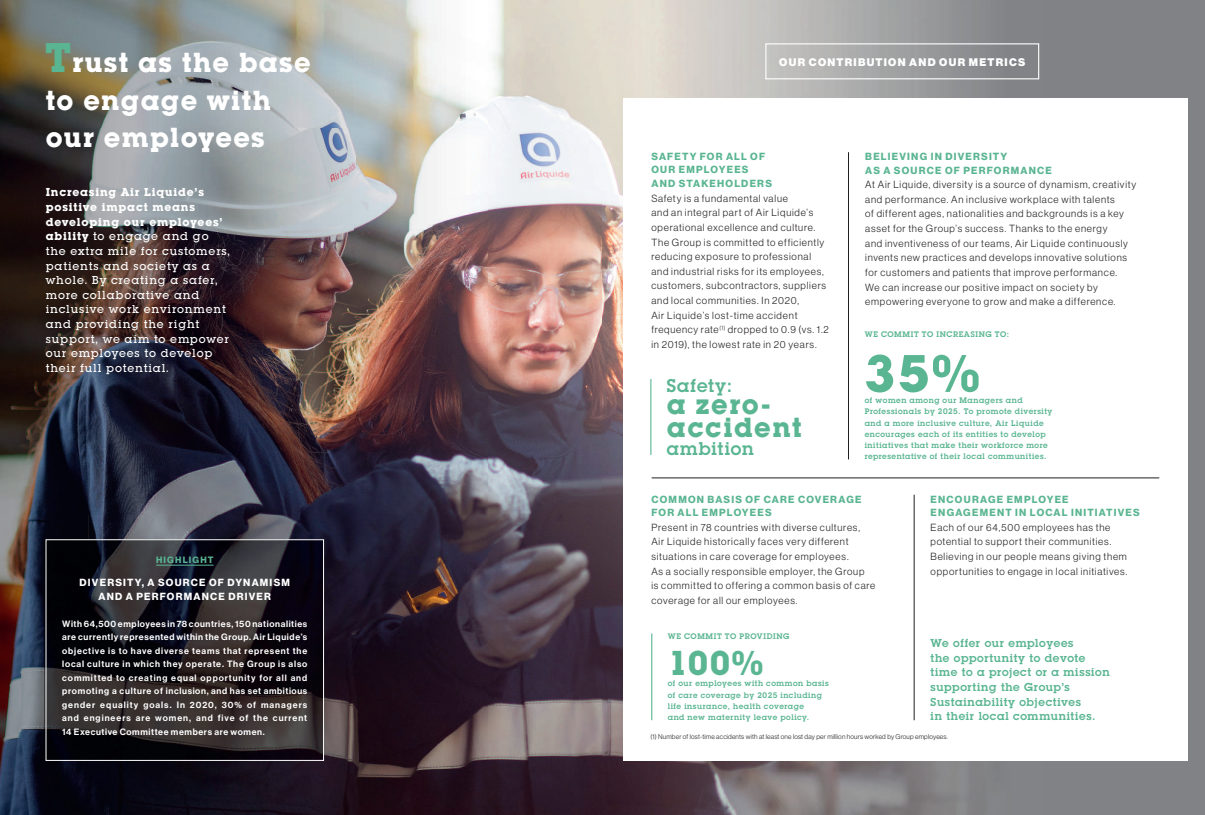
<style>
.page{position:relative;width:1205px;height:815px;background:#fff}
.page>*{position:absolute;margin:0;border:0;box-sizing:border-box;transform-origin:0 0}
.t1{font:700 51.62px "Lubalin Graph Std";color:#5ab592}
.t2{font:700 33.75px "Lubalin Graph Std";color:#5ab592}
.t3{font:700 27px/22.5px "Lubalin Graph Std";letter-spacing:.06em;color:#5ab592}
.t4{font:700 26.88px/37.4px "Lubalin Graph Std";letter-spacing:.05em;color:#fff}
.t5{font:600 18px "Lubalin Graph Std";letter-spacing:.055em;color:#5ab592}
.t6{font:500 11.25px/14.6px "Lubalin Graph Std";letter-spacing:.075em;color:#fff}
.t7{font:600 11.25px/14.6px "Lubalin Graph Std";letter-spacing:.06em;color:#5ab592}
.t8{font:10.75px "N Haas Grotesk DS Pro 95 Blk";letter-spacing:.12em;color:#fff}
.t9{font:10.12px/14.6px "N Haas Grotesk DS Pro 45 Lt";letter-spacing:.08em;color:#231f20}
.t10{font:10.12px/13.5px "N Haas Grotesk DS Pro 75 Bd";letter-spacing:.12em;color:#5ab592}
.t11{font:10.12px/13.5px "N Haas Grotesk DS Pro 75 Bd";letter-spacing:.125em;color:#fff;text-align:center}
.t12{font:9px/13.5px "N Haas Grotesk DS Pro 65 Md";letter-spacing:.07em;color:#fff;text-align:justify}
.t13{font:9px "N Haas Grotesk DS Pro 75 Bd";letter-spacing:.135em;color:#5ab592}
.t14{font:600 7.88px/11.2px "Lubalin Graph Std";letter-spacing:.07em;color:#5ab592}
.t15{font:6.75px "N Haas Grotesk DS Pro 45 Lt";letter-spacing:.03em;color:#231f20}
.s1{font-size:40.5px;color:#5ab592}
.s2{font-weight:700}
</style>
<div class="page">
<img style="left:488px;top:0;width:114px;height:815px">
<img style="left:0;top:0;width:488px;height:515px">
<img style="left:0;top:515px;width:88px;height:300px">
<img style="left:88px;top:515px;width:400px;height:42px">
<img style="left:324px;top:557px;width:164px;height:129px">
<img style="left:311px;top:686px;width:177px;height:129px">
<img style="left:88px;top:761px;width:223px;height:54px">
<img style="left:45px;top:539px;width:277px;height:221px">
<hr style="left:156px;top:565px;width:58px;height:1px;background:#5ab592">
<div style="left:46px;top:539px;width:278px;height:222px;border:1px solid #fff"></div>
<svg style="left:602px;top:0;width:603px;height:815px;background:#938e90"></svg>
<div style="left:623px;top:98px;width:564px;height:662px;background:#fff"></div>
<div style="left:765px;top:43px;width:274px;height:36px;border:1px solid #fff"></div>
<hr style="left:651px;top:478px;width:508px;height:1px;background:#231f20">
<hr style="left:848px;top:152px;width:1px;height:307px;background:#231f20">
<hr style="left:914px;top:495px;width:1px;height:225px;background:#231f20">
<hr style="left:650px;top:379px;width:1px;height:76px;background:#5ab592">
<hr style="left:651px;top:633px;width:1px;height:87px;background:#5ab592">
<h3 class="t4" style="left:46px;top:44px;width:266px"><span class="s1">T</span>rust as the base to engage with our employees</h3>
<p class="t6" style="left:46px;top:185px;width:186px"><span class="s2">Increasing Air Liquide’s positive impact means developing our employees’ ability</span> to engage and go the extra mile for customers, patients and society as a whole. By creating a safer, more collaborative and inclusive work environment and providing the right support, we aim to empower our employees to develop their full potential.</p>
<p class="t13" style="left:156px;top:554px;width:59px">HIGHLIGHT</p>
<p class="t11" style="left:80px;top:576px;width:212px">DIVERSITY, A SOURCE OF DYNAMISM<br>AND A PERFORMANCE DRIVER</p>
<p class="t12" style="left:62px;top:617px;width:247px">With 64,500 employees in 78 countries, 150 nationalities are currently represented within the Group. Air Liquide’s objective is to have diverse teams that represent the local culture in which they operate. The Group is also committed to creating equal opportunity for all and promoting a culture of inclusion, and has set ambitious gender equality goals. In 2020, 30% of managers and engineers are women, and five of the current 14 Executive Committee members are women.</p>
<p class="t8" style="left:779px;top:55px;width:247px">OUR CONTRIBUTION AND OUR METRICS</p>
<p class="t10" style="left:651px;top:150px;width:122px">SAFETY FOR ALL OF<br>OUR EMPLOYEES<br>AND STAKEHOLDERS</p>
<p class="t9" style="left:651px;top:191px;width:179px">Safety is a fundamental value<br>and an integral part of Air Liquide’s operational excellence and culture.<br>The Group is committed to efficiently reducing exposure to professional and industrial risks for its employees, customers, subcontractors, suppliers and local communities. In 2020,<br>Air Liquide’s lost-time accident frequency rate<sup>(1)</sup> dropped to 0.9 (vs. 1.2 in 2019), the lowest rate in 20 years.</p>
<h3 class="t5" style="left:667px;top:374px;width:67px">Safety:</h3>
<h3 class="t3" style="left:667px;top:393px;width:136px">a zero&shy;accident</h3>
<h3 class="t5" style="left:667px;top:437px;width:88px">ambition</h3>
<p class="t10" style="left:651px;top:492px;width:211px">COMMON BASIS OF CARE COVERAGE<br>FOR ALL EMPLOYEES</p>
<p class="t9" style="left:651px;top:520px;width:225px">Present in 78 countries with diverse cultures, Air Liquide historically faces very different situations in care coverage for employees.<br>As a socially responsible employer, the Group<br>is committed to offering a common basis of care coverage for all our employees.</p>
<p class="t14" style="left:668px;top:631px;width:123px">WE COMMIT TO PROVIDING</p>
<h2 class="t2" style="left:668px;top:641px;width:97px">100%</h2>
<p class="t14" style="left:668px;top:678px;width:163px">of our employees with common basis of care coverage by 2025 including life insurance, health coverage<br>and new maternity leave policy.</p>
<p class="t10" style="left:865px;top:150px;width:188px">BELIEVING IN DIVERSITY<br>AS A SOURCE OF PERFORMANCE</p>
<p class="t9" style="left:865px;top:177px;width:273px">At Air Liquide, diversity is a source of dynamism, creativity and performance. An inclusive workplace with talents<br>of different ages, nationalities and backgrounds is a key asset for the Group’s success. Thanks to the energy<br>and inventiveness of our teams, Air Liquide continuously invents new practices and develops innovative solutions for customers and patients that improve performance.<br>We can increase our positive impact on society by empowering everyone to grow and make a difference.</p>
<p class="t14" style="left:864px;top:328px;width:146px">WE COMMIT TO INCREASING TO:</p>
<h1 class="t1" style="left:864px;top:340px;width:117px">35%</h1>
<p class="t14" style="left:864px;top:395px;width:189px">of women among our Managers and Professionals by 2025. To promote diversity and a more inclusive culture, Air Liquide encourages each of its entities to develop initiatives that make their workforce more representative of their local communities.</p>
<p class="t10" style="left:930px;top:492px;width:211px">ENCOURAGE EMPLOYEE<br>ENGAGEMENT IN LOCAL INITIATIVES</p>
<p class="t9" style="left:930px;top:520px;width:198px">Each of our 64,500 employees has the potential to support their communities.<br>Believing in our people means giving them opportunities to engage in local initiatives.</p>
<p class="t7" style="left:930px;top:636px;width:181px">We offer our employees<br>the opportunity to devote time to a project or a mission supporting the Group’s<br>Sustainability objectives<br>in their local communities.</p>
<p class="t15" style="left:650px;top:733px;width:299px">(1) Number of lost-time accidents with at least one lost day per million hours worked by Group employees.</p>
</div>
